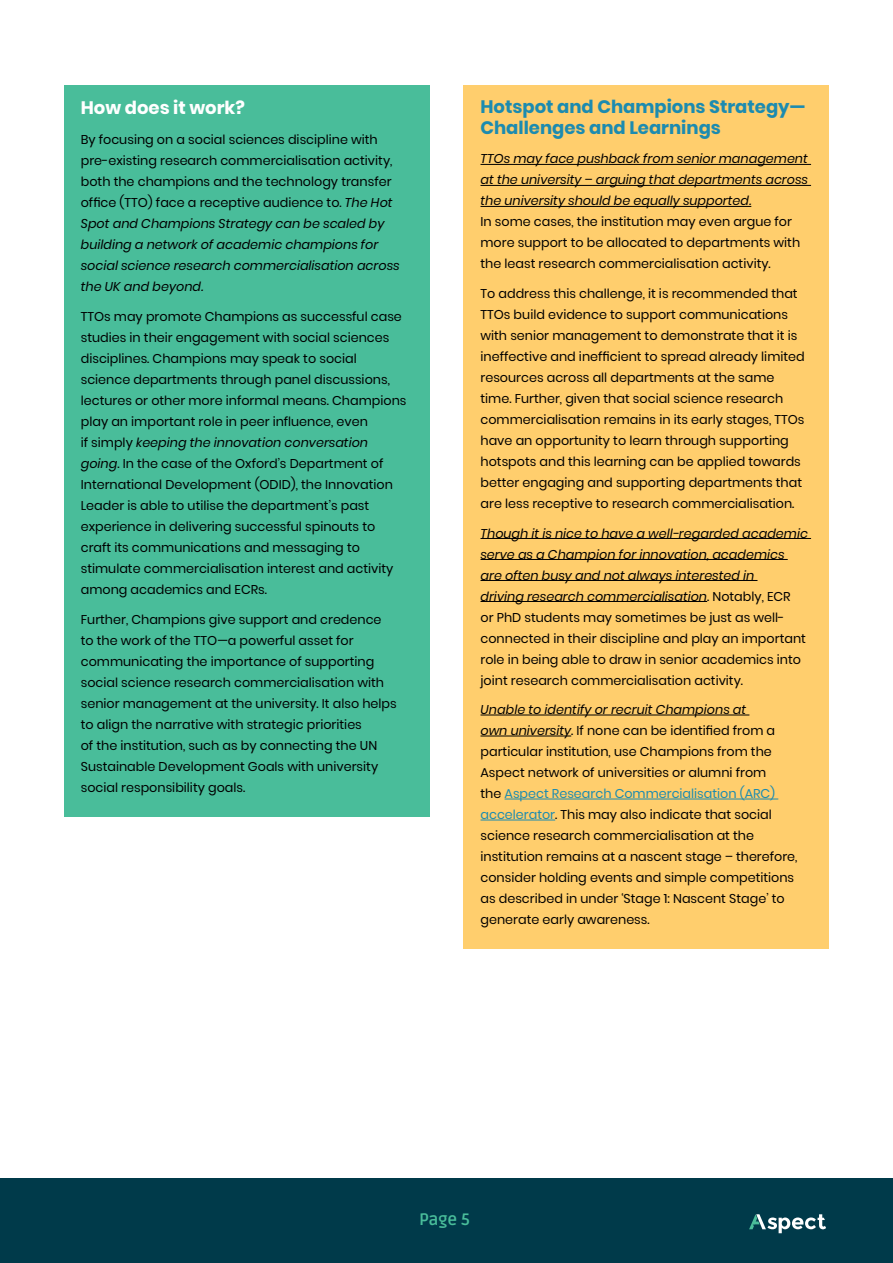
<style>
.page{position:relative;width:893px;height:1263px;background:#fff}
.page>*{position:absolute;margin:0;border:0;box-sizing:border-box;transform-origin:0 0}
.t1{font:700 18px/21px "Poppins";color:#1c8bb0}
.t2{font:700 18px "Poppins";color:#fff}
.t3{font:700 16.5px "Ruda";color:#49bd9a}
.t4{font:12.75px/21px "Poppins";color:#000}
.t5{font:italic 12.75px/21px "Poppins";color:#000;text-align:justify}
.s1{font-style:italic}
.s2{color:#1c8bb0}
</style>
<div class="page">
<div style="left:0;top:1178px;width:893px;height:85px;background:#003a4a"></div>
<svg style="left:749px;top:1214px;width:77px;height:19px"></svg>
<div style="left:64px;top:85px;width:365px;height:731px;background:#49bd9a"></div>
<div style="left:463px;top:85px;width:366px;height:863px;background:#ffce6d"></div>
<hr style="left:480px;top:164px;width:331px;height:1px;background:#000">
<hr style="left:480px;top:185px;width:331px;height:1px;background:#000">
<hr style="left:480px;top:206px;width:271px;height:1px;background:#000">
<hr style="left:480px;top:538px;width:331px;height:1px;background:#000">
<hr style="left:480px;top:559px;width:308px;height:1px;background:#000">
<hr style="left:480px;top:580px;width:277px;height:1px;background:#000">
<hr style="left:480px;top:601px;width:227px;height:1px;background:#000">
<hr style="left:480px;top:715px;width:269px;height:1px;background:#000">
<hr style="left:480px;top:736px;width:91px;height:1px;background:#000">
<hr style="left:505px;top:799px;width:273px;height:1px;background:#1c8bb0">
<hr style="left:480px;top:820px;width:75px;height:1px;background:#1c8bb0">
<h1 class="t2" style="left:81px;top:98px;width:166px">How does it work?</h1>
<p class="t4" style="left:81px;top:130px;width:320px">By focusing on a social sciences discipline with pre-existing research commercialisation activity, both the champions and the technology transfer office (TTO) face a receptive audience to. <span class="s1">The Hot Spot and Champions Strategy can be scaled by building a network of academic champions for social science research commercialisation across the UK and beyond.</span></p>
<p class="t4" style="left:81px;top:306px;width:327px">TTOs may promote Champions as successful case studies in their engagement with social sciences disciplines. Champions may speak to social science departments through panel discussions, lectures or other more informal means. Champions play an important role in peer influence, even<br>if simply <span class="s1">keeping the innovation conversation going</span>. In the case of the Oxford’s Department of International Development (ODID), the Innovation Leader is able to utilise the department’s past experience in delivering successful spinouts to craft its communications and messaging to stimulate commercialisation interest and activity among academics and ECRs.</p>
<p class="t4" style="left:81px;top:609px;width:317px">Further, Champions give support and credence to the work of the TTO—a powerful asset for communicating the importance of supporting social science research commercialisation with senior management at the university. It also helps to align the narrative with strategic priorities<br>of the institution, such as by connecting the UN Sustainable Development Goals with university social responsibility goals.</p>
<h1 class="t1" style="left:480px;top:96px;width:327px">Hotspot and Champions Strategy—<br>Challenges and Learnings</h1>
<p class="t5" style="left:480px;top:149px;width:329px">TTOs may face pushback from senior management at the university – arguing that departments across the university should be equally supported.</p>
<p class="t4" style="left:480px;top:212px;width:321px">In some cases, the institution may even argue for more support to be allocated to departments with the least research commercialisation activity.</p>
<p class="t4" style="left:480px;top:283px;width:326px">To address this challenge, it is recommended that TTOs build evidence to support communications with senior management to demonstrate that it is ineffective and inefficient to spread already limited resources across all departments at the same time. Further, given that social science research commercialisation remains in its early stages, TTOs have an opportunity to learn through supporting hotspots and this learning can be applied towards better engaging and supporting departments that are less receptive to research commercialisation.</p>
<p class="t4" style="left:480px;top:523px;width:329px"><span class="s1">Though it is nice to have a well-regarded academic serve as a Champion for innovation, academics are often busy and not always interested in<br>driving research commercialisation</span>. Notably, ECR<br>or PhD students may sometimes be just as well&shy;connected in their discipline and play an important role in being able to draw in senior academics into joint research commercialisation activity.</p>
<p class="t4" style="left:480px;top:699px;width:318px"><span class="s1">Unable to identify or recruit Champions at<br>own university</span>. If none can be identified from a particular institution, use Champions from the Aspect network of universities or alumni from<br>the <span class="s2">Aspect Research Commercialisation (ARC) accelerator</span>. This may also indicate that social science research commercialisation at the institution remains at a nascent stage – therefore, consider holding events and simple competitions as described in under ‘Stage 1: Nascent Stage’ to generate early awareness.</p>
<p class="t3" style="left:419px;top:1210px;width:52px">Page 5</p>
</div>
